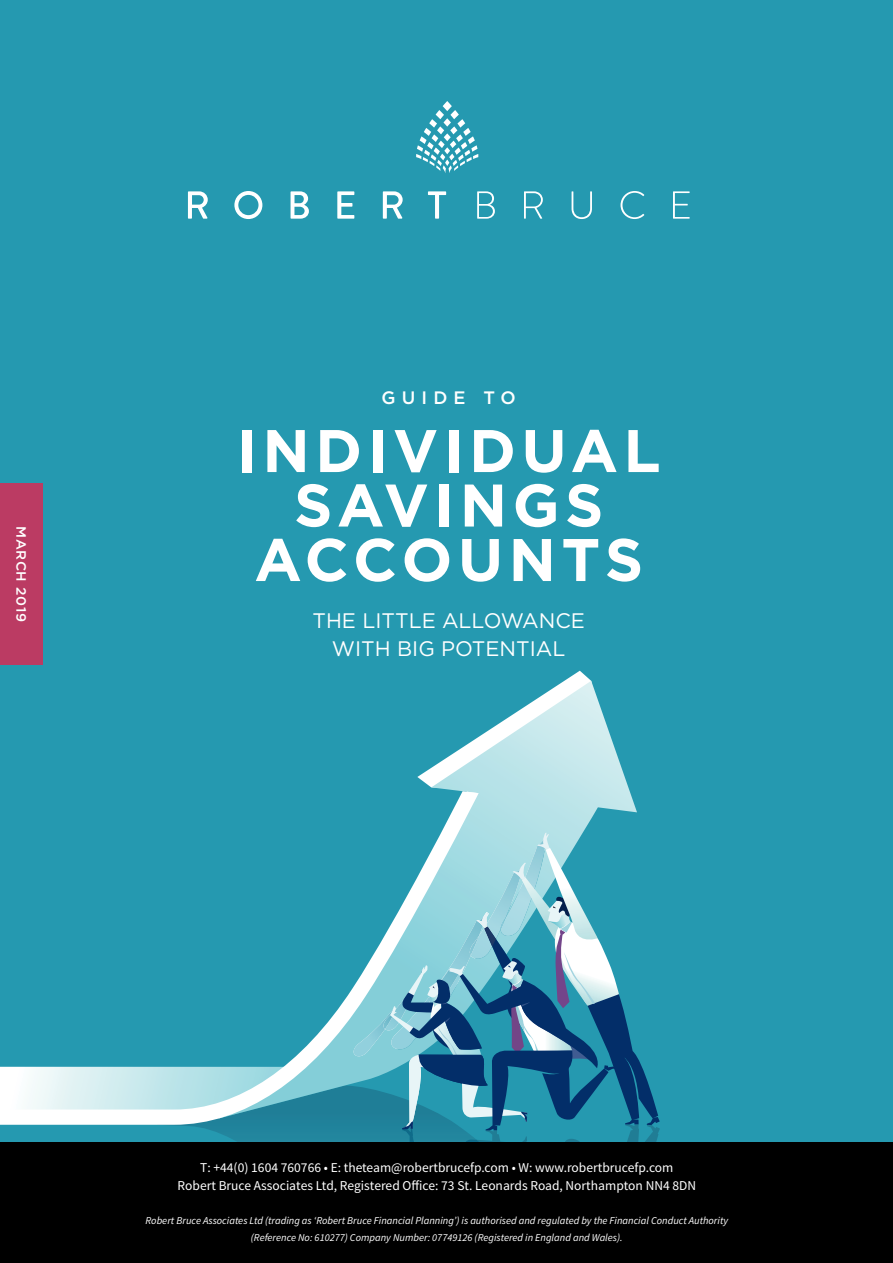
<style>
.page{position:relative;width:893px;height:1263px;background:#2599b0}
.page>*{position:absolute;margin:0;border:0;box-sizing:border-box;transform-origin:0 0}
.t1{font:700 60px/54.4px "Gotham HTF";letter-spacing:.09em;color:#fff;text-align:center}
.t2{font:21px/27.6px "Gotham HTF";color:#fff;text-align:center}
.t3{font:500 18px "Gotham HTF";letter-spacing:.34em;color:#fff}
.t4{font:13.5px/18px "Source Sans Pro";color:#fff;text-align:center}
.t5{font:500 13.5px "Gotham HTF";letter-spacing:.04em;color:#fff}
.t6{font:italic 10.5px/16.8px "Source Sans Pro";color:#fff;text-align:center}
</style>
<div class="page">
<svg style="left:157px;top:1125px;width:233px;height:18px"></svg>
<svg style="left:417px;top:681px;width:220px;height:151px"></svg>
<svg style="left:0;top:791px;width:479px;height:334px"></svg>
<svg style="left:390px;top:832px;width:270px;height:311px"></svg>
<div style="left:0;top:483px;width:43px;height:182px;background:#bb3b63"></div>
<svg style="left:443px;top:101px;width:9px;height:10px"></svg>
<svg style="left:436px;top:110px;width:8px;height:9px"></svg>
<svg style="left:450px;top:110px;width:9px;height:9px"></svg>
<svg style="left:416px;top:119px;width:62px;height:54px"></svg>
<svg style="left:188px;top:191px;width:20px;height:28px"></svg>
<svg style="left:234px;top:191px;width:28px;height:28px"></svg>
<svg style="left:291px;top:191px;width:18px;height:28px"></svg>
<svg style="left:337px;top:191px;width:17px;height:28px"></svg>
<svg style="left:383px;top:191px;width:20px;height:28px"></svg>
<svg style="left:428px;top:191px;width:18px;height:28px"></svg>
<svg style="left:477px;top:191px;width:18px;height:28px"></svg>
<svg style="left:524px;top:191px;width:19px;height:28px"></svg>
<svg style="left:572px;top:191px;width:20px;height:28px"></svg>
<svg style="left:620px;top:191px;width:24px;height:28px"></svg>
<svg style="left:673px;top:191px;width:17px;height:28px"></svg>
<div style="left:0;top:1143px;width:893px;height:120px;background:#000"></div>
<p class="t5" style="left:29px;top:526px;width:97px;rotate:90deg">MARCH 2019</p>
<h3 class="t3" style="left:382px;top:388px;width:136px">GUIDE TO</h3>
<h1 class="t1" style="left:237px;top:422px;width:425px">INDIVIDUAL<br>SAVINGS<br>ACCOUNTS</h1>
<h2 class="t2" style="left:312px;top:607px;width:274px">THE LITTLE ALLOWANCE<br>WITH BIG POTENTIAL</h2>
<p class="t4" style="left:178px;top:1159px;width:520px">T: +44(0) 1604 760766 • E: theteam@robertbrucefp.com • W: www.robertbrucefp.com<br>Robert Bruce Associates Ltd, Registered Office: 73 St. Leonards Road, Northampton NN4 8DN</p>
<p class="t6" style="left:146px;top:1212px;width:584px">Robert Bruce Associates Ltd (trading as ‘Robert Bruce Financial Planning’) is authorised and regulated by the Financial Conduct Authority (Reference No: 610277) Company Number: 07749126 (Registered in England and Wales).</p>
</div>
